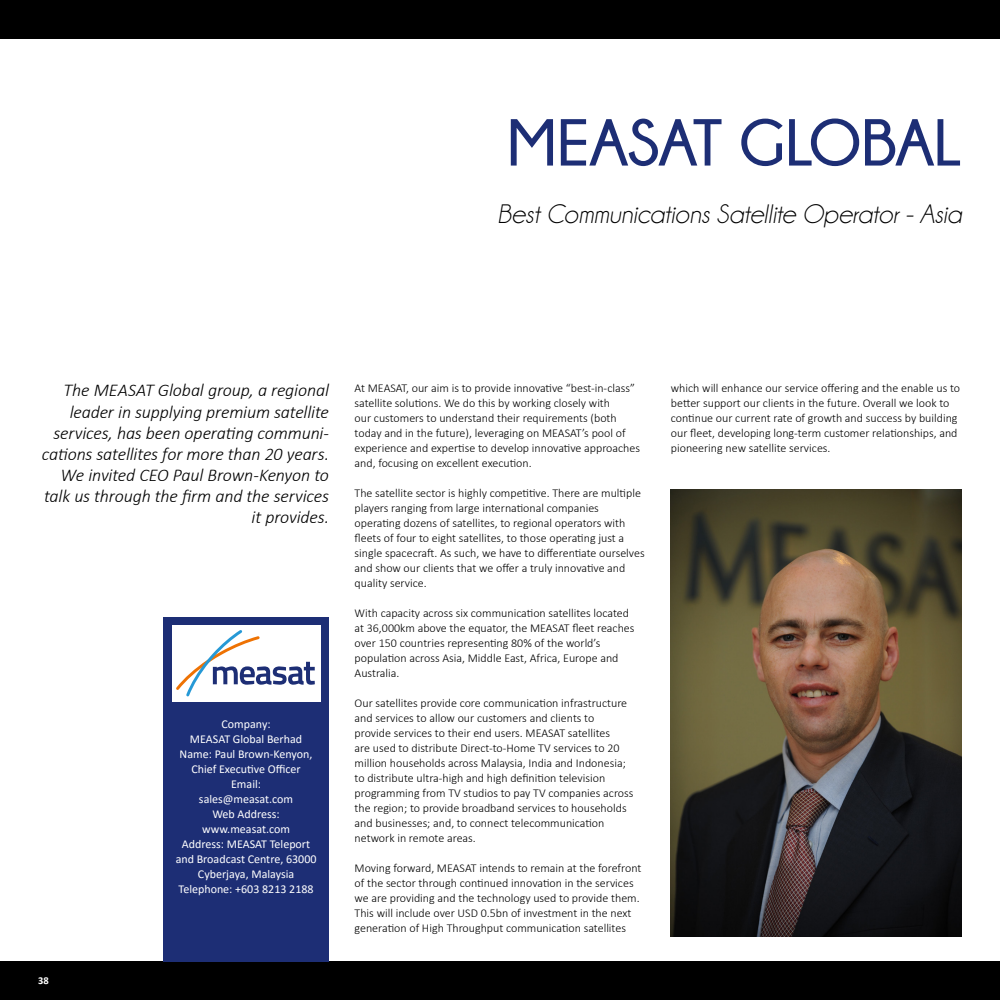
<style>
.page{position:relative;width:1000px;height:1000px;background:#fff}
.page>*{position:absolute;margin:0;border:0;box-sizing:border-box;transform-origin:0 0}
.t1{font:700 66px "Champagne&Limousines";letter-spacing:-.015em;color:#1d2e75}
.t2{font:italic 27px "Champagne&Limousines";color:#000}
.t3{font:italic 300 18px/21px "Calibri";letter-spacing:-.01em;color:#000;text-align:right}
.t4{font:300 12px/15px "Calibri";color:#000}
.t5{font:12px/15px "Calibri";color:#fff;text-align:center}
.t6{font:700 10.5px "Calibri";color:#fff}
</style>
<div class="page">
<div style="left:0;top:961px;width:999px;height:38px;background:#000"></div>
<hr style="left:999px;top:0;width:1px;height:38px;background:#000">
<div style="left:0;top:0;width:999px;height:38px;background:#000"></div>
<div style="left:163px;top:617px;width:166px;height:344px;background:#1d2e75"></div>
<div style="left:171px;top:625px;width:149px;height:77px;background:#fff"></div>
<svg style="left:176px;top:630px;width:139px;height:66px"></svg>
<img style="left:670px;top:489px;width:291px;height:446px">
<p class="t1" style="left:507px;top:106px;width:455px">MEASAT GLOBAL</p>
<p class="t2" style="left:497px;top:200px;width:465px">Best Communications Satellite Operator - Asia</p>
<p class="t3" style="left:42px;top:380px;width:289px">The MEASAT Global group, a regional leader in supplying premium satellite services, has been operating communi&shy;cations satellites for more than 20 years.<br>We invited CEO Paul Brown-Kenyon to talk us through the firm and the services it provides.</p>
<p class="t6" style="left:38px;top:972px;width:12px">38</p>
<p class="t5" style="left:190px;top:716px;width:114px">Company:<br>MEASAT Global Berhad</p>
<p class="t5" style="left:180px;top:746px;width:134px">Name: Paul Brown-Kenyon,<br>Chief Executive Officer</p>
<p class="t5" style="left:199px;top:776px;width:96px">Email: sales@measat.com</p>
<p class="t5" style="left:202px;top:806px;width:89px">Web Address: www.measat.com</p>
<p class="t5" style="left:176px;top:836px;width:142px">Address: MEASAT Teleport and Broadcast Centre, 63000<br>Cyberjaya, Malaysia</p>
<p class="t5" style="left:178px;top:881px;width:136px">Telephone: +603 8213 2188</p>
<p class="t4" style="left:354px;top:380px;width:287px">At MEASAT, our aim is to provide innovative “best-in-class” satellite solutions. We do this by working closely with<br>our customers to understand their requirements (both today and in the future), leveraging on MEASAT’s pool of experience and expertise to develop innovative approaches and, focusing on excellent execution.</p>
<p class="t4" style="left:354px;top:485px;width:291px">The satellite sector is highly competitive. There are multiple players ranging from large international companies operating dozens of satellites, to regional operators with fleets of four to eight satellites, to those operating just a single spacecraft. As such, we have to differentiate ourselves and show our clients that we offer a truly innovative and quality service.</p>
<p class="t4" style="left:354px;top:605px;width:281px">With capacity across six communication satellites located at 36,000km above the equator, the MEASAT fleet reaches over 150 countries representing 80% of the world’s population across Asia, Middle East, Africa, Europe and Australia.</p>
<p class="t4" style="left:354px;top:695px;width:280px">Our satellites provide core communication infrastructure and services to allow our customers and clients to provide services to their end users. MEASAT satellites<br>are used to distribute Direct-to-Home TV services to 20 million households across Malaysia, India and Indonesia; to distribute ultra-high and high definition television programming from TV studios to pay TV companies across the region; to provide broadband services to households and businesses; and, to connect telecommunication network in remote areas.</p>
<p class="t4" style="left:354px;top:860px;width:288px">Moving forward, MEASAT intends to remain at the forefront of the sector through continued innovation in the services we are providing and the technology used to provide them.<br>This will include over USD 0.5bn of investment in the next generation of High Throughput communication satellites</p>
<p class="t4" style="left:670px;top:380px;width:290px">which will enhance our service offering and the enable us to better support our clients in the future. Overall we look to continue our current rate of growth and success by building our fleet, developing long-term customer relationships, and pioneering new satellite services.</p>
</div>
